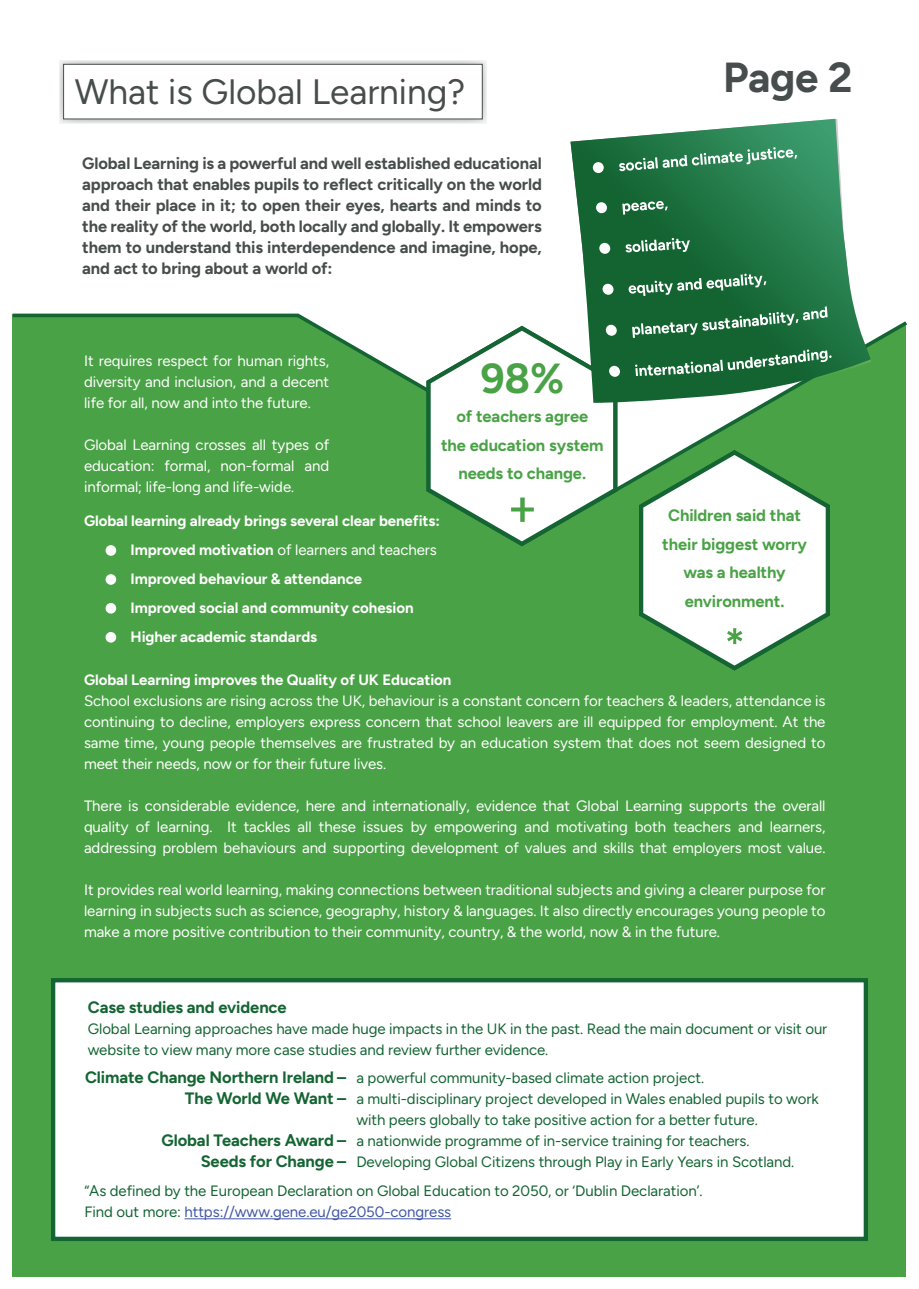
<style>
.page{position:relative;width:919px;height:1289px;background:#fff}
.page>*{position:absolute;margin:0;border:0;box-sizing:border-box;transform-origin:0 0}
.t1{font:700 42px "Figtree";color:#474d4c}
.t2{font:700 42px "Figtree";color:#4aa246}
.t3{font:35.25px "Figtree";color:#474d4c}
.t4{font:700 16.5px/21px "Figtree";letter-spacing:-.005em;color:#474d4c;text-align:justify}
.t5{font:700 16.5px/28.5px "Figtree";letter-spacing:-.005em;color:#4aa246;text-align:center}
.t6{font:700 16.5px/21px "Figtree";letter-spacing:-.005em;color:#146533;text-align:right}
.t7{font:15px/21px "Figtree";letter-spacing:-.005em;color:#fff;text-align:justify}
.t8{font:15px/21px "Figtree";letter-spacing:-.005em;color:#146533}
.t9{font:700 15px/29.4px "Figtree";letter-spacing:-.005em;color:#fff;text-align:right}
.s1{font-weight:400}
.s2{color:#4157a5}
</style>
<div class="page">
<div style="left:13px;top:314px;width:892px;height:962px;background:#4aa246"></div>
<svg style="left:12px;top:313px;width:895px;height:185px"></svg>
<div style="left:59px;top:60px;width:427px;height:63px;background:linear-gradient(to right,#d4d6d5,#d4d6d5)"></div>
<div style="left:64px;top:64px;width:418px;height:55px;background:#fff"></div>
<div style="left:63px;top:64px;width:419px;height:55px;border:1px solid #474d4c"></div>
<div style="left:106px;top:545px;width:10px;height:11px;background:#fff;border-radius:50%"></div>
<div style="left:106px;top:574px;width:10px;height:11px;background:#fff;border-radius:50%"></div>
<div style="left:106px;top:632px;width:10px;height:10px;background:#fff;border-radius:50%"></div>
<div style="left:106px;top:603px;width:10px;height:10px;background:#fff;border-radius:50%"></div>
<svg style="left:639px;top:450px;width:190px;height:220px"></svg>
<svg style="left:426px;top:326px;width:191px;height:220px;background:#d5e7d7"></svg>
<div style="left:51px;top:978px;width:817px;height:262px;background:#fff;border:4px solid #146533"></div>
<hr style="left:184px;top:1218px;width:267px;height:1px;background:#4157a5">
<svg style="left:570px;top:119px;width:301px;height:283px"></svg>
<svg style="left:619px;top:147px;width:178px;height:24px;background:#4e966e"></svg>
<div style="left:592px;top:162px;width:12px;height:11px;background:#fff;border-radius:50%"></div>
<svg style="left:622px;top:201px;width:45px;height:14px"></svg>
<svg style="left:595px;top:202px;width:12px;height:11px"></svg>
<svg style="left:628px;top:274px;width:138px;height:22px;background:#46865e"></svg>
<div style="left:602px;top:284px;width:11px;height:11px;background:#fff;border-radius:50%"></div>
<svg style="left:632px;top:306px;width:195px;height:32px;background:#387d52"></svg>
<svg style="left:605px;top:325px;width:12px;height:11px"></svg>
<svg style="left:635px;top:349px;width:196px;height:27px;background:#3d7f56"></svg>
<div style="left:609px;top:366px;width:11px;height:11px;background:#fff;border-radius:50%"></div>
<svg style="left:625px;top:238px;width:64px;height:14px"></svg>
<div style="left:599px;top:243px;width:11px;height:11px;background:#fff;border-radius:50%"></div>
<h2 class="t3" style="left:75px;top:71px;width:392px">What is Global Learning?</h2>
<p class="t4" style="left:82px;top:153px;width:461px">Global Learning is a powerful and well established educational approach that enables pupils to reflect critically on the world and their place in it; to open their eyes, hearts and minds to the reality of the world, both locally and globally. It empowers them to understand this interdependence and imagine, hope, and act to bring about a world of:</p>
<p class="t7" style="left:84px;top:350px;width:247px">It requires respect for human rights, diversity and inclusion, and a decent life for all, now and into the future.</p>
<p class="t7" style="left:84px;top:434px;width:247px">Global Learning crosses all types of education: formal, non-formal and informal; life-long and life-wide.</p>
<h1 class="t2" style="left:480px;top:353px;width:85px">98%</h1>
<p class="t5" style="left:441px;top:402px;width:164px">of teachers agree<br>the education system needs to change.</p>
<p class="t9" style="left:84px;top:506px;width:357px">Global learning already brings several clear benefits:<br>Improved motivation <span class="s1">of learners and teachers</span></p>
<p class="t9" style="left:130px;top:564px;width:233px">Improved behaviour &amp; attendance</p>
<p class="t9" style="left:130px;top:593px;width:284px">Improved social and community cohesion</p>
<p class="t9" style="left:130px;top:622px;width:188px">Higher academic standards</p>
<h1 class="t1" style="left:723px;top:52px;width:131px">Page 2</h1>
<p class="t5" style="left:662px;top:501px;width:146px">Children said that their biggest worry was a healthy environment.</p>
<p class="t9" style="left:84px;top:664px;width:369px">Global Learning improves the Quality of UK Education</p>
<p class="t7" style="left:84px;top:690px;width:743px">School exclusions are rising across the UK, behaviour is a constant concern for teachers &amp; leaders, attendance is continuing to decline, employers express concern that school leavers are ill equipped for employment. At the same time, young people themselves are frustrated by an education system that does not seem designed to meet their needs, now or for their future lives.</p>
<p class="t7" style="left:84px;top:795px;width:743px">There is considerable evidence, here and internationally, evidence that Global Learning supports the overall quality of learning. It tackles all these issues by empowering and motivating both teachers and learners, addressing problem behaviours and supporting development of values and skills that employers most value.</p>
<p class="t7" style="left:84px;top:879px;width:743px">It provides real world learning, making connections between traditional subjects and giving a clearer purpose for learning in subjects such as science, geography, history &amp; languages. It also directly encourages young people to make a more positive contribution to their community, country, &amp; the world, now &amp; in the future.</p>
<p class="t6" style="left:88px;top:996px;width:200px">Case studies and evidence</p>
<p class="t8" style="left:88px;top:1018px;width:741px">Global Learning approaches have made huge impacts in the UK in the past. Read the main document or visit our website to view many more case studies and review further evidence.</p>
<p class="t8" style="left:356px;top:1066px;width:464px">a powerful community-based climate action project.<br>a multi-disciplinary project developed in Wales enabled pupils to work with peers globally to take positive action for a better future.<br>a nationwide programme of in-service training for teachers.<br>Developing Global Citizens through Play in Early Years in Scotland.</p>
<p class="t6" style="left:85px;top:1066px;width:263px">Climate Change Northern Ireland –<br>The World We Want –</p>
<p class="t6" style="left:161px;top:1129px;width:186px">Global Teachers Award –<br>Seeds for Change –</p>
<p class="t8" style="left:84px;top:1180px;width:619px">“As defined by the European Declaration on Global Education to 2050, or ‘Dublin Declaration’.<br>Find out more: <span class="s2">https://www.gene.eu/ge2050-congress</span></p>
</div>
